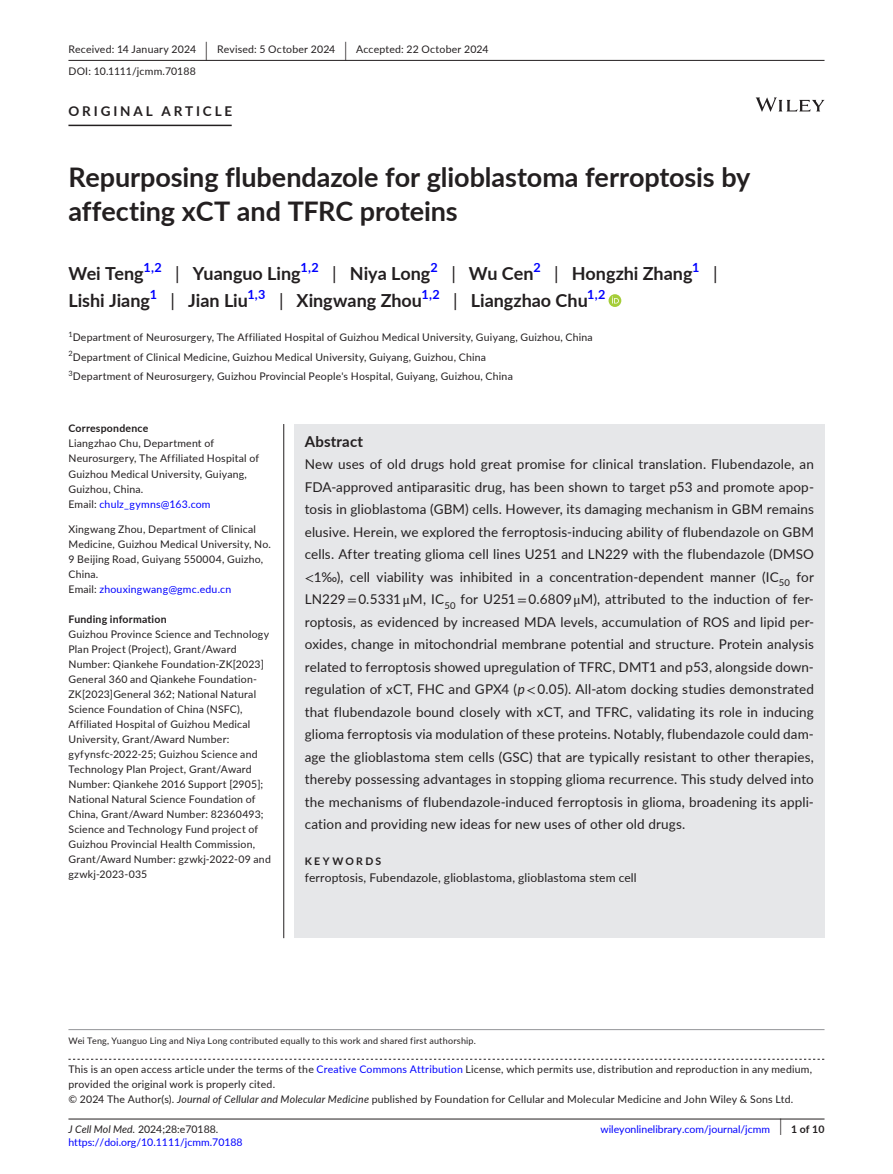
<style>
.page{position:relative;width:893px;height:1174px;background:#fff}
.page>*{position:absolute;margin:0;border:0;box-sizing:border-box;transform-origin:0 0}
.t1{font:700 27px/34.5px "Lato";letter-spacing:-.005em;color:#231f20}
.t2{font:700 18px "Lato";letter-spacing:-.005em;color:#231f20}
.t3{font:18px "Lato";color:#231f20}
.t4{font:700 15px "Lato";letter-spacing:.015em;color:#231f20}
.t5{font:13.5px/22.5px "Lato";letter-spacing:.01em;color:#231f20;text-align:justify}
.t6{font:700 13.5px "Lato";letter-spacing:.215em;color:#231f20}
.t7{font:700 12.6px "Lato";color:#00f}
.t8{font:12px "Lato";letter-spacing:.01em;color:#231f20}
.t9{font:10.5px/15px "Lato";letter-spacing:.02em;color:#231f20}
.t10{font:10.5px "Lato";color:#00f}
.t11{font:700 10.5px "Lato";letter-spacing:.02em;color:#231f20}
.t12{font:10.5px "Lato";color:#231f20}
.t13{font:700 10.5px "Lato";letter-spacing:.22em;color:#231f20}
.t14{font:9px "Lato";letter-spacing:.025em;color:#231f20}
.t15{font:7.35px "Lato";color:#231f20}
.s1{font-size:19.65px}
.s2{font-weight:400}
.s3{color:#00f}
.s4{font-family:"STIX"}
.s5{font-style:italic}
.s6{font-weight:400;font-size:17.4px}
</style>
<div class="page">
<hr style="left:68px;top:1118px;width:756px;height:1px;background:#231f20">
<svg style="left:756px;top:97px;width:68px;height:15px"></svg>
<hr style="left:68px;top:60px;width:756px;height:1px;background:#231f20">
<hr style="left:68px;top:125px;width:164px;height:1px;background:#231f20">
<svg style="left:609px;top:294px;width:12px;height:13px"></svg>
<svg style="left:612px;top:296px;width:7px;height:7px"></svg>
<svg style="left:68px;top:1058px;width:756px;height:1px"></svg>
<hr style="left:68px;top:1029px;width:756px;height:1px;background:#939598">
<div style="left:294px;top:424px;width:530px;height:468px;background:#e6e7e9"></div>
<div style="left:294px;top:891px;width:530px;height:47px;background:#e6e7e9"></div>
<hr style="left:283px;top:424px;width:1px;height:514px;background:#231f20">
<p class="t9" style="left:68px;top:38px;width:422px;line-height:21.8px">Received: 14 January 2024 <span class="s1">|</span> Revised: 5 October 2024 <span class="s1">|</span> Accepted: 22 October 2024<br>DOI: 10.1111/jcmm.70188</p>
<p class="t6" style="left:68px;top:101px;width:165px">ORIGINAL ARTICLE</p>
<h1 class="t1" style="left:68px;top:159px;width:683px">Repurposing flubendazole for glioblastoma ferroptosis by affecting xCT and TFRC proteins</h1>
<h2 class="t2" style="left:68px;top:260px;width:77px">Wei Teng</h2>
<p class="t7" style="left:143px;top:258px;width:20px">1,2</p>
<h2 class="t2" style="left:175px;top:260px;width:127px"><span class="s2">|</span> Yuanguo Ling</h2>
<p class="t7" style="left:300px;top:258px;width:20px">1,2</p>
<h2 class="t2" style="left:332px;top:260px;width:100px"><span class="s2">|</span> Niya Long</h2>
<p class="t7" style="left:431px;top:258px;width:9px">2</p>
<h2 class="t2" style="left:451px;top:260px;width:84px"><span class="s2">|</span> Wu Cen</h2>
<p class="t7" style="left:533px;top:258px;width:9px">2</p>
<h2 class="t2" style="left:554px;top:260px;width:140px"><span class="s2">|</span> Hongzhi Zhang</h2>
<p class="t7" style="left:692px;top:258px;width:9px">1</p>
<h2 class="t3" style="left:713px;top:260px;width:6px">|</h2>
<h2 class="t2" style="left:68px;top:287px;width:83px">Lishi Jiang</h2>
<p class="t7" style="left:150px;top:285px;width:9px">1</p>
<h2 class="t2" style="left:171px;top:287px;width:79px"><span class="s2">|</span> Jian Liu</h2>
<p class="t7" style="left:247px;top:285px;width:20px">1,3</p>
<h2 class="t2" style="left:279px;top:287px;width:145px"><span class="s2">|</span> Xingwang Zhou</h2>
<p class="t7" style="left:421px;top:285px;width:20px">1,2</p>
<h2 class="t2" style="left:453px;top:287px;width:136px"><span class="s2">|</span> Liangzhao Chu</h2>
<p class="t7" style="left:587px;top:285px;width:20px">1,2</p>
<p class="t15" style="left:68px;top:329px;width:6px">1</p>
<p class="t9" style="left:73px;top:330px;width:522px">Department of Neurosurgery, The Affiliated Hospital of Guizhou Medical University, Guiyang, Guizhou, China</p>
<p class="t15" style="left:68px;top:348px;width:6px">2</p>
<p class="t9" style="left:73px;top:349px;width:415px">Department of Clinical Medicine, Guizhou Medical University, Guiyang, Guizhou, China</p>
<p class="t15" style="left:68px;top:368px;width:6px">3</p>
<p class="t9" style="left:73px;top:369px;width:441px">Department of Neurosurgery, Guizhou Provincial People's Hospital, Guiyang, Guizhou, China</p>
<p class="t11" style="left:68px;top:421px;width:81px">Correspondence</p>
<p class="t9" style="left:68px;top:436px;width:192px">Liangzhao Chu, Department of<br>Neurosurgery, The Affiliated Hospital of<br>Guizhou Medical University, Guiyang,<br>Guizhou, China.<br>Email: <span class="s3">chulz_gymns@163.com</span></p>
<p class="t9" style="left:68px;top:521px;width:204px">Xingwang Zhou, Department of Clinical<br>Medicine, Guizhou Medical University, No.<br>9 Beijing Road, Guiyang 550004, Guizho,<br>China.<br>Email: <span class="s3">zhouxingwang@gmc.edu.cn</span></p>
<p class="t11" style="left:68px;top:611px;width:100px">Funding information</p>
<p class="t9" style="left:68px;top:626px;width:204px">Guizhou Province Science and Technology Plan Project (Project), Grant/Award Number: Qiankehe Foundation-ZK[2023] General 360 and Qiankehe Foundation-ZK[2023]General 362; National Natural Science Foundation of China (NSFC), Affiliated Hospital of Guizhou Medical University, Grant/Award Number: gyfynsfc-2022-25; Guizhou Science and Technology Plan Project, Grant/Award Number: Qiankehe 2016 Support [2905]; National Natural Science Foundation of China, Grant/Award Number: 82360493; Science and Technology Fund project of Guizhou Provincial Health Commission, Grant/Award Number: gzwkj-2022-09 and gzwkj-2023-035</p>
<h3 class="t4" style="left:305px;top:430px;width:60px">Abstract</h3>
<p class="t5" style="left:305px;top:452px;width:511px">New uses of old drugs hold great promise for clinical translation. Flubendazole, an FDA-approved antiparasitic drug, has been shown to target p53 and promote apop&shy;tosis in glioblastoma (GBM) cells. However, its damaging mechanism in GBM remains elusive. Herein, we explored the ferroptosis-inducing ability of flubendazole on GBM cells. After treating glioma cell lines U251 and LN229 with the flubendazole (DMSO <span class="s4">&lt;</span>1‰), cell viability was inhibited in a concentration-dependent manner (IC<sub>50</sub> for LN229 <span class="s4">=</span> 0.5331 <span class="s4">μ</span>M, IC<sub>50</sub> for U251 <span class="s4">=</span> 0.6809 <span class="s4">μ</span>M), attributed to the induction of fer&shy;roptosis, as evidenced by increased MDA levels, accumulation of ROS and lipid per&shy;oxides, change in mitochondrial membrane potential and structure. Protein analysis related to ferroptosis showed upregulation of TFRC, DMT1 and p53, alongside down&shy;regulation of xCT, FHC and GPX4 (<span class="s5">p</span><span class="s4">&lt;</span> 0.05). All-atom docking studies demonstrated that flubendazole bound closely with xCT, and TFRC, validating its role in inducing glioma ferroptosis via modulation of these proteins. Notably, flubendazole could dam&shy;age the glioblastoma stem cells (GSC) that are typically resistant to other therapies, thereby possessing advantages in stopping glioma recurrence. This study delved into the mechanisms of flubendazole-induced ferroptosis in glioma, broadening its appli&shy;cation and providing new ideas for new uses of other old drugs.</p>
<p class="t13" style="left:305px;top:853px;width:78px">KEYWORDS</p>
<p class="t8" style="left:305px;top:868px;width:333px">ferroptosis, Fubendazole, glioblastoma, glioblastoma stem cell</p>
<p class="t14" style="left:68px;top:1033px;width:409px">Wei Teng, Yuanguo Ling and Niya Long contributed equally to this work and shared first authorship.</p>
<p class="t9" style="left:68px;top:1061px;width:745px">This is an open access article under the terms of the <span class="s3">Creative Commons Attribution</span> License, which permits use, distribution and reproduction in any medium, provided the original work is properly cited.<br>© 2024 The Author(s). <span class="s5">Journal of Cellular and Molecular Medicine</span> published by Foundation for Cellular and Molecular Medicine and John Wiley &amp; Sons Ltd.</p>
<p class="t12" style="left:68px;top:1121px;width:151px"><span class="s5">J Cell Mol Med.</span> 2024;28:e70188.</p>
<p class="t11" style="left:779px;top:1121px;width:46px"><span class="s6">|</span> 1 of 10</p>
<p class="t10" style="left:68px;top:1135px;width:176px">https://doi.org/10.1111/jcmm.70188</p>
<p class="t10" style="left:600px;top:1121px;width:171px">wileyonlinelibrary.com/journal/jcmm</p>
</div>
